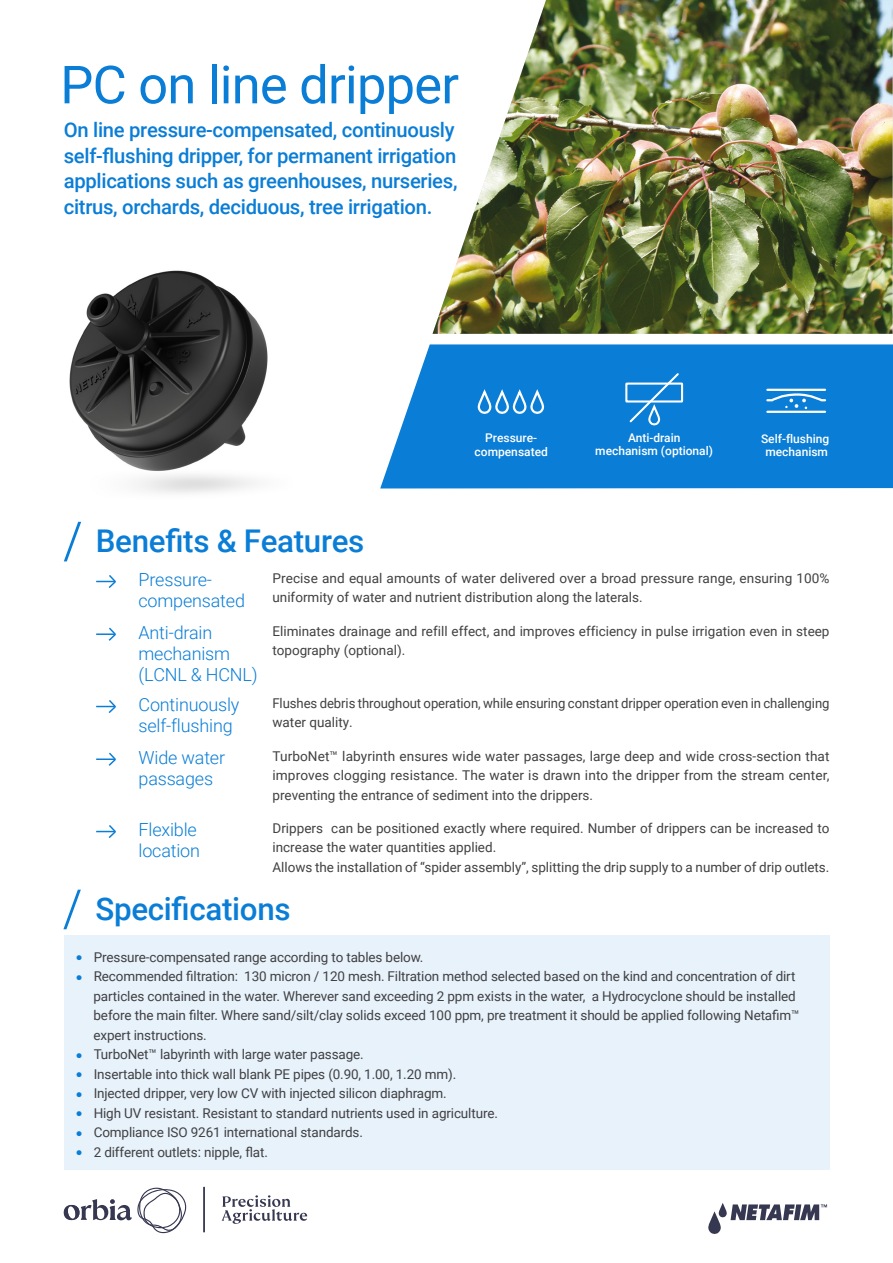
<style>
.page{position:relative;width:893px;height:1263px;background:#fff}
.page>*{position:absolute;margin:0;border:0;box-sizing:border-box;transform-origin:0 0}
.t1{font:52.5px "Roboto";letter-spacing:-.015em;color:#0a7dd6}
.t2{font:500 31.35px "Roboto";letter-spacing:-.01em;color:#0a7dd6}
.t3{font:500 20.25px/25.5px "Roboto";letter-spacing:-.015em;color:#0a7dd6}
.t4{font:300 18px/21px "Roboto";letter-spacing:-.01em;color:#0a7dd6}
.t5{font:13.5px/19.5px "Roboto";letter-spacing:-.01em;color:#414042}
.t6{font:500 12px/13.5px "Roboto";color:#fff;text-align:center}
.s1{color:#0a7dd6}
</style>
<div class="page">
<img style="left:69px;top:270px;width:199px;height:223px">
<div style="left:380px;top:344px;width:513px;height:144px;background:#0a7dd6"></div>
<svg style="left:63px;top:521px;width:18px;height:41px"></svg>
<svg style="left:708px;top:1203px;width:119px;height:31px"></svg>
<svg style="left:222px;top:1195px;width:85px;height:29px"></svg>
<svg style="left:64px;top:1187px;width:123px;height:46px"></svg>
<hr style="left:203px;top:1187px;width:2px;height:45px;background:#363750">
<div style="left:64px;top:935px;width:765px;height:234px;background:#e7f2fb"></div>
<svg style="left:96px;top:575px;width:20px;height:13px"></svg>
<svg style="left:96px;top:627px;width:20px;height:14px"></svg>
<svg style="left:96px;top:700px;width:20px;height:13px"></svg>
<svg style="left:96px;top:752px;width:20px;height:14px"></svg>
<svg style="left:96px;top:825px;width:20px;height:13px"></svg>
<svg style="left:63px;top:889px;width:18px;height:41px"></svg>
<svg style="left:476px;top:389px;width:69px;height:27px"></svg>
<img style="left:432px;top:0;width:461px;height:334px">
<svg style="left:765px;top:392px;width:62px;height:17px"></svg>
<hr style="left:767px;top:389px;width:58px;height:2px;background:#fff">
<hr style="left:767px;top:411px;width:58px;height:2px;background:#fff">
<svg style="left:624px;top:371px;width:60px;height:56px;background:#2f91dc"></svg>
<h1 class="t1" style="left:60px;top:48px;width:400px">PC on line dripper</h1>
<h3 class="t3" style="left:64px;top:116px;width:395px">On line pressure-compensated, continuously self-flushing dripper, for permanent irrigation applications such as greenhouses, nurseries, citrus, orchards, deciduous, tree irrigation.</h3>
<h2 class="t2" style="left:96px;top:519px;width:270px">Benefits &amp; Features</h2>
<p class="t6" style="left:475px;top:431px;width:75px">Pressure&shy;compensated</p>
<p class="t6" style="left:595px;top:430px;width:119px">Anti-drain mechanism (optional)</p>
<p class="t6" style="left:761px;top:431px;width:70px">Self-flushing mechanism</p>
<h3 class="t4" style="left:139px;top:569px;width:108px">Pressure&shy;compensated</h3>
<p class="t5" style="left:272px;top:568px;width:559px">Precise and equal amounts of water delivered over a broad pressure range, ensuring 100% uniformity of water and nutrient distribution along the laterals.</p>
<h3 class="t4" style="left:139px;top:621px;width:121px">Anti-drain mechanism (LCNL &amp; HCNL)</h3>
<p class="t5" style="left:272px;top:621px;width:559px">Eliminates drainage and refill effect, and improves efficiency in pulse irrigation even in steep topography (optional).</p>
<h3 class="t4" style="left:139px;top:694px;width:102px">Continuously self-flushing</h3>
<p class="t5" style="left:272px;top:693px;width:559px">Flushes debris throughout operation, while ensuring constant dripper operation even in challenging water quality.</p>
<h3 class="t4" style="left:139px;top:746px;width:88px">Wide water passages</h3>
<p class="t5" style="left:272px;top:746px;width:559px;text-align:justify">TurboNet™ labyrinth ensures wide water passages, large deep and wide cross-section that improves clogging resistance. The water is drawn into the dripper from the stream center, preventing the entrance of sediment into the drippers.</p>
<h3 class="t4" style="left:139px;top:819px;width:63px">Flexible location</h3>
<p class="t5" style="left:272px;top:818px;width:559px">Drippers can be positioned exactly where required. Number of drippers can be increased to increase the water quantities applied.<br>Allows the installation of “spider assembly”, splitting the drip supply to a number of drip outlets.</p>
<h2 class="t2" style="left:95px;top:887px;width:197px">Specifications</h2>
<p class="t5" style="left:77px;top:946px;width:348px"><span class="s1">●</span> Pressure-compensated range according to tables below.</p>
<p class="t5" style="left:94px;top:966px;width:708px;text-indent:-17px"><span class="s1">●</span> Recommended filtration: 130 micron / 120 mesh. Filtration method selected based on the kind and concentration of dirt particles contained in the water. Wherever sand exceeding 2 ppm exists in the water, a Hydrocyclone should be installed before the main filter. Where sand/silt/clay solids exceed 100 ppm, pre treatment it should be applied following Netafim™ expert instructions.</p>
<p class="t5" style="left:77px;top:1044px;width:289px"><span class="s1">●</span> TurboNet™ labyrinth with large water passage.</p>
<p class="t5" style="left:77px;top:1063px;width:381px"><span class="s1">●</span> Insertable into thick wall blank PE pipes (0.90, 1.00, 1.20 mm).</p>
<p class="t5" style="left:77px;top:1083px;width:372px"><span class="s1">●</span> Injected dripper, very low CV with injected silicon diaphragm.</p>
<p class="t5" style="left:77px;top:1102px;width:423px"><span class="s1">●</span> High UV resistant. Resistant to standard nutrients used in agriculture.</p>
<p class="t5" style="left:77px;top:1122px;width:288px"><span class="s1">●</span> Compliance ISO 9261 international standards.</p>
<p class="t5" style="left:77px;top:1141px;width:193px"><span class="s1">●</span> 2 different outlets: nipple, flat.</p>
</div>
